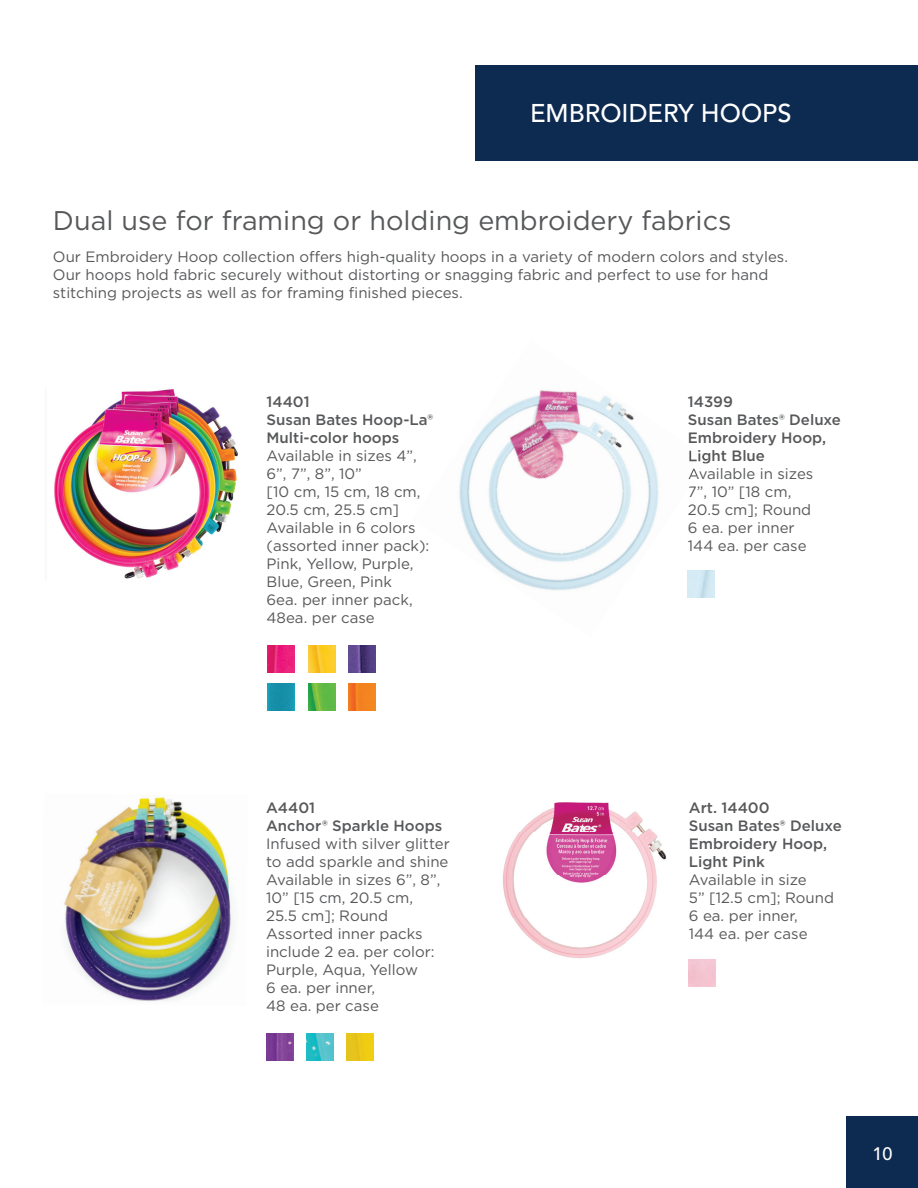
<style>
.page{position:relative;width:918px;height:1188px;background:#fff}
.page>*{position:absolute;margin:0;border:0;box-sizing:border-box;transform-origin:0 0}
.t1{font:27px "Gotham";color:#57585a}
.t2{font:500 25.5px "Avenir LT Std";color:#fff}
.t3{font:500 18px "Avenir LT Std";color:#fff}
.t4{font:15px/18px "Gotham";color:#57585a}
.t5{font:500 15px/18px "Gotham";color:#57585a}
</style>
<div class="page">
<div style="left:847px;top:1117px;width:71px;height:71px;background:#0d2b51"></div>
<div style="left:475px;top:65px;width:443px;height:96px;background:#0d2b51"></div>
<img style="left:266px;top:1034px;width:27px;height:27px">
<img style="left:306px;top:1034px;width:27px;height:27px">
<img style="left:346px;top:1034px;width:27px;height:27px">
<img style="left:64px;top:797px;width:168px;height:204px">
<img style="left:268px;top:646px;width:27px;height:27px">
<img style="left:268px;top:683px;width:27px;height:27px">
<img style="left:308px;top:646px;width:27px;height:27px">
<img style="left:308px;top:683px;width:27px;height:27px">
<img style="left:348px;top:646px;width:27px;height:27px">
<img style="left:348px;top:683px;width:27px;height:27px">
<img style="left:54px;top:389px;width:184px;height:190px">
<img style="left:503px;top:802px;width:164px;height:156px">
<img style="left:688px;top:571px;width:27px;height:27px">
<img style="left:546px;top:390px;width:65px;height:25px">
<img style="left:590px;top:399px;width:45px;height:45px">
<img style="left:635px;top:429px;width:55px;height:58px">
<img style="left:482px;top:390px;width:64px;height:40px">
<img style="left:516px;top:415px;width:74px;height:44px">
<img style="left:560px;top:444px;width:75px;height:30px">
<img style="left:616px;top:474px;width:63px;height:57px">
<img style="left:461px;top:430px;width:55px;height:45px">
<img style="left:486px;top:459px;width:75px;height:45px">
<img style="left:531px;top:489px;width:30px;height:15px">
<img style="left:575px;top:518px;width:75px;height:51px">
<img style="left:459px;top:475px;width:12px;height:29px">
<img style="left:460px;top:504px;width:55px;height:69px">
<img style="left:501px;top:534px;width:74px;height:56px">
<img style="left:546px;top:563px;width:74px;height:28px">
<img style="left:689px;top:450px;width:20px;height:14px">
<svg style="left:689px;top:468px;width:11px;height:11px"></svg>
<h2 class="t2" style="left:530px;top:99px;width:263px">EMBROIDERY HOOPS</h2>
<h1 class="t1" style="left:53px;top:203px;width:680px">Dual use for framing or holding embroidery fabrics</h1>
<p class="t4" style="left:53px;top:247px;width:737px">Our Embroidery Hoop collection offers high-quality hoops in a variety of modern colors and styles.<br>Our hoops hold fabric securely without distorting or snagging fabric and perfect to use for hand stitching projects as well as for framing finished pieces.</p>
<p class="t5" style="left:267px;top:393px;width:168px">14401<br>Susan Bates Hoop-La®<br>Multi-color hoops</p>
<p class="t4" style="left:267px;top:447px;width:164px">Available in sizes 4”,<br>6”, 7”, 8”, 10”<br>[10 cm, 15 cm, 18 cm,<br>20.5 cm, 25.5 cm]<br>Available in 6 colors (assorted inner pack):<br>Pink, Yellow, Purple,<br>Blue, Green, Pink<br>6ea. per inner pack,<br>48ea. per case</p>
<p class="t5" style="left:688px;top:393px;width:154px">14399<br>Susan Bates® Deluxe<br>Embroidery Hoop,<br>Light Blue</p>
<p class="t4" style="left:688px;top:465px;width:127px">Available in sizes<br>7”, 10” [18 cm,<br>20.5 cm]; Round<br>6 ea. per inner<br>144 ea. per case</p>
<p class="t5" style="left:266px;top:798px;width:178px">A4401<br>Anchor® Sparkle Hoops</p>
<p class="t4" style="left:266px;top:834px;width:185px">Infused with silver glitter to add sparkle and shine<br>Available in sizes 6”, 8”,<br>10” [15 cm, 20.5 cm,<br>25.5 cm]; Round<br>Assorted inner packs include 2 ea. per color:<br>Purple, Aqua, Yellow<br>6 ea. per inner,<br>48 ea. per case</p>
<p class="t5" style="left:689px;top:799px;width:154px">Art. 14400<br>Susan Bates® Deluxe<br>Embroidery Hoop,<br>Light Pink</p>
<p class="t4" style="left:689px;top:870px;width:147px">Available in size<br>5” [12.5 cm]; Round<br>6 ea. per inner,<br>144 ea. per case</p>
<p class="t3" style="left:872px;top:1143px;width:22px">10</p>
</div>
